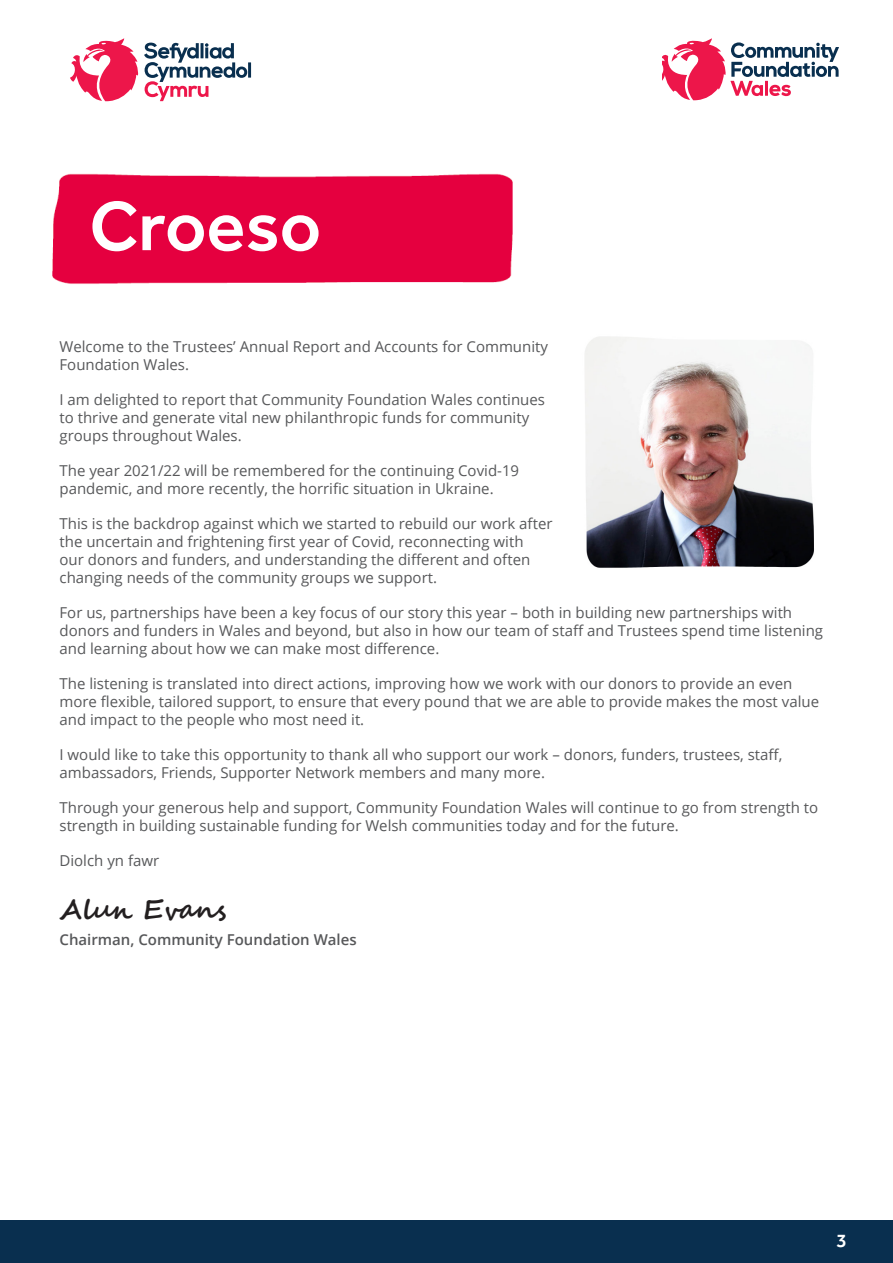
<style>
.page{position:relative;width:893px;height:1263px;background:#fff}
.page>*{position:absolute;margin:0;border:0;box-sizing:border-box;transform-origin:0 0}
.t1{font:500 72px "Effra";color:#fff}
.t2{font:700 27px "Segoe Script";color:#231f20}
.t3{font:500 19.5px "Effra";color:#fff}
.t4{font:15px/18px "Open Sans";color:#57585a}
.t5{font:600 15px "Open Sans";color:#57585a}
</style>
<div class="page">
<div style="left:0;top:1220px;width:893px;height:43px;background:#092f4f"></div>
<svg style="left:662px;top:38px;width:177px;height:62px"></svg>
<svg style="left:70px;top:38px;width:68px;height:63px"></svg>
<hr style="left:248px;top:62px;width:3px;height:16px;background:#092f4f">
<svg style="left:144px;top:43px;width:103px;height:58px"></svg>
<div style="left:52px;top:173px;width:461px;height:111px;background:#e5003f"></div>
<img style="left:585px;top:336px;width:229px;height:232px">
<p class="t1" style="left:89px;top:183px;width:233px">Croeso</p>
<p class="t4" style="left:60px;top:337px;width:490px">Welcome to the Trustees’ Annual Report and Accounts for Community<br>Foundation Wales.</p>
<p class="t4" style="left:60px;top:390px;width:487px">I am delighted to report that Community Foundation Wales continues to thrive and generate vital new philanthropic funds for community groups throughout Wales.</p>
<p class="t4" style="left:60px;top:461px;width:461px">The year 2021/22 will be remembered for the continuing Covid-19 pandemic, and more recently, the horrific situation in Ukraine.</p>
<p class="t4" style="left:60px;top:514px;width:494px">This is the backdrop against which we started to rebuild our work after the uncertain and frightening first year of Covid, reconnecting with<br>our donors and funders, and understanding the different and often changing needs of the community groups we support.</p>
<p class="t4" style="left:60px;top:603px;width:765px">For us, partnerships have been a key focus of our story this year – both in building new partnerships with donors and funders in Wales and beyond, but also in how our team of staff and Trustees spend time listening and learning about how we can make most difference.</p>
<p class="t4" style="left:60px;top:674px;width:761px">The listening is translated into direct actions, improving how we work with our donors to provide an even more flexible, tailored support, to ensure that every pound that we are able to provide makes the most value and impact to the people who most need it.</p>
<p class="t4" style="left:60px;top:745px;width:724px">I would like to take this opportunity to thank all who support our work – donors, funders, trustees, staff, ambassadors, Friends, Supporter Network members and many more.</p>
<p class="t4" style="left:60px;top:798px;width:760px">Through your generous help and support, Community Foundation Wales will continue to go from strength to strength in building sustainable funding for Welsh communities today and for the future.</p>
<p class="t4" style="left:60px;top:851px;width:101px">Diolch yn fawr</p>
<p class="t2" style="left:60px;top:887px;width:168px">Alun Evans</p>
<p class="t5" style="left:60px;top:929px;width:299px">Chairman, Community Foundation Wales</p>
<h3 class="t3" style="left:836px;top:1229px;width:12px">3</h3>
</div>
